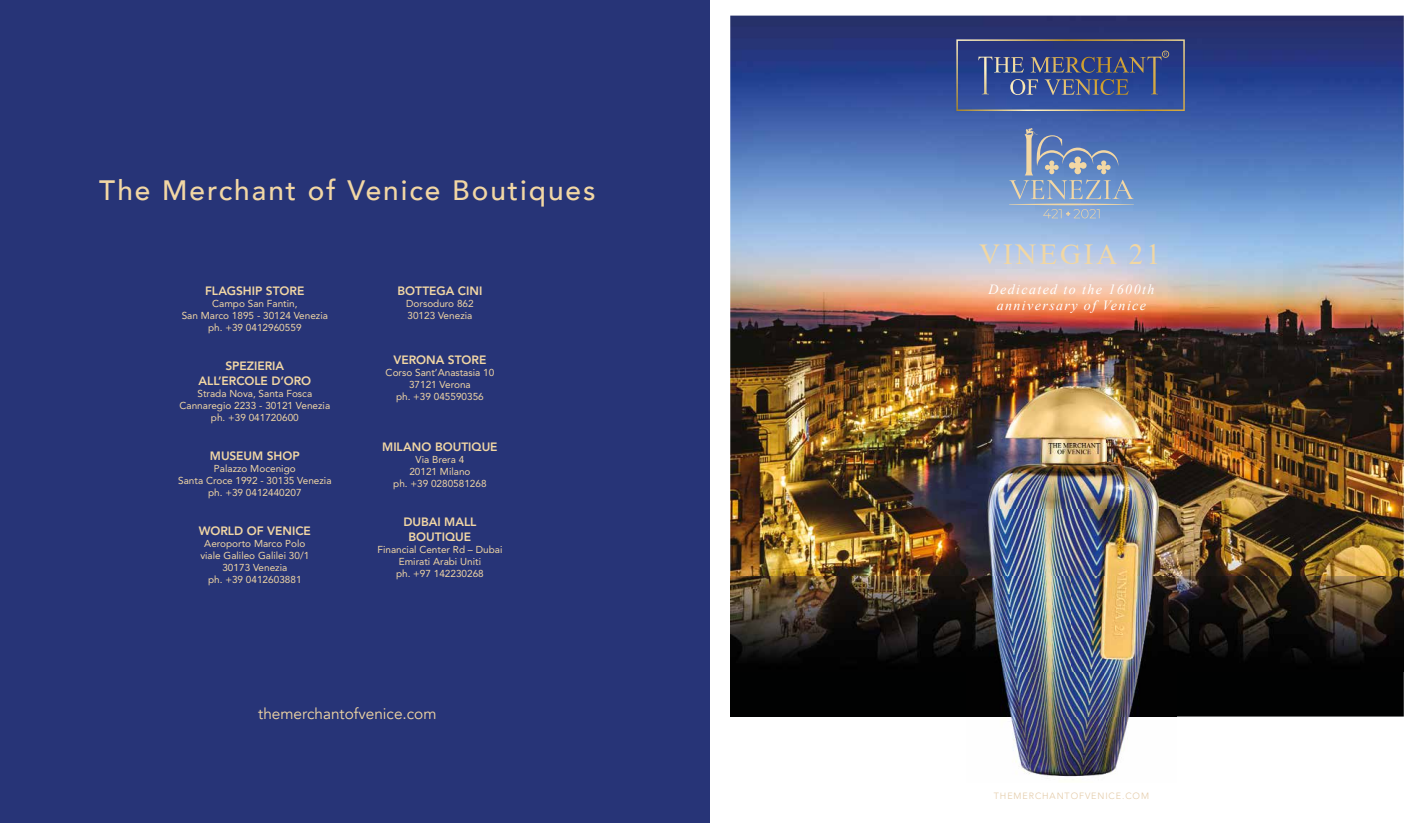
<style>
.page{position:relative;width:1418px;height:823px;background:#fff}
.page>*{position:absolute;margin:0;border:0;box-sizing:border-box;transform-origin:0 0}
.t1{font:29px "Times New Roman";letter-spacing:.1em;color:#f1d7a3}
.t2{font:500 28px "Avenir";letter-spacing:.07em;color:#f2d7a4}
.t3{font:15.4px "Avenir";color:#f2d7a4}
.t4{font:italic 14px/16.8px "Times New Roman";letter-spacing:.1em;color:#fff;text-align:center}
.t5{font:800 12px/15px "Avenir LT Std";color:#f2d7a4;text-align:center}
.t6{font:10px/12px "Avenir LT Std";color:#f2d7a4;text-align:center}
.t7{font:300 9px "Avenir LT Std";letter-spacing:.1em;color:#e3c9a5}
</style>
<div class="page">
<div style="left:0;top:0;width:709px;height:822px;background:#273477"></div>
<img style="left:730px;top:16px;width:673px;height:560px">
<div style="left:1176px;top:671px;width:227px;height:45px;background:#010202"></div>
<img style="left:730px;top:576px;width:673px;height:95px">
<div style="left:730px;top:671px;width:236px;height:45px;background:#010202"></div>
<img style="left:966px;top:376px;width:210px;height:200px">
<img style="left:966px;top:671px;width:210px;height:109px">
<svg style="left:1008px;top:128px;width:125px;height:90px;background:#7793c0"></svg>
<svg style="left:956px;top:39px;width:228px;height:72px;background:#405089"></svg>
<h2 class="t2" style="left:99px;top:166px;width:497px">The Merchant of Venice Boutiques</h2>
<p class="t5" style="left:205px;top:283px;width:101px">FLAGSHIP STORE</p>
<p class="t6" style="left:182px;top:297px;width:148px">Campo San Fantin,<br>San Marco 1895 - 30124 Venezia ph. +39 0412960559</p>
<p class="t5" style="left:198px;top:358px;width:114px">SPEZIERIA<br>ALL’ERCOLE D’ORO</p>
<p class="t6" style="left:179px;top:387px;width:152px">Strada Nova, Santa Fosca<br>Cannaregio 2233 - 30121 Venezia ph. +39 041720600</p>
<p class="t5" style="left:210px;top:448px;width:91px">MUSEUM SHOP</p>
<p class="t6" style="left:178px;top:462px;width:155px">Palazzo Mocenigo<br>Santa Croce 1992 - 30135 Venezia ph. +39 0412440207</p>
<p class="t5" style="left:199px;top:523px;width:114px">WORLD OF VENICE</p>
<p class="t6" style="left:200px;top:537px;width:110px">Aeroporto Marco Polo viale Galileo Galilei 30/1<br>30173 Venezia<br>ph. +39 0412603881</p>
<p class="t5" style="left:397px;top:283px;width:86px">BOTTEGA CINI</p>
<p class="t6" style="left:406px;top:297px;width:69px;text-align:left">Dorsoduro 862<br>30123 Venezia</p>
<p class="t5" style="left:393px;top:352px;width:95px">VERONA STORE</p>
<p class="t6" style="left:385px;top:366px;width:110px">Corso Sant’Anastasia 10<br>37121 Verona<br>ph. +39 045590356</p>
<p class="t5" style="left:382px;top:439px;width:117px">MILANO BOUTIQUE</p>
<p class="t6" style="left:393px;top:453px;width:95px">Via Brera 4<br>20121 Milano<br>ph. +39 0280581268</p>
<p class="t5" style="left:403px;top:514px;width:75px">DUBAI MALL<br>BOUTIQUE</p>
<p class="t6" style="left:377px;top:543px;width:126px">Financial Center Rd – Dubai<br>Emirati Arabi Uniti<br>ph. +97 142230268</p>
<h3 class="t3" style="left:258px;top:704px;width:180px">themerchantofvenice.com</h3>
<h1 class="t1" style="left:979px;top:233px;width:183px">VINEGIA 21</h1>
<h3 class="t4" style="left:988px;top:280px;width:167px">Dedicated to the 1600th anniversary of Venice</h3>
<p class="t7" style="left:993px;top:790px;width:157px">THEMERCHANTOFVENICE.COM</p>
</div>
